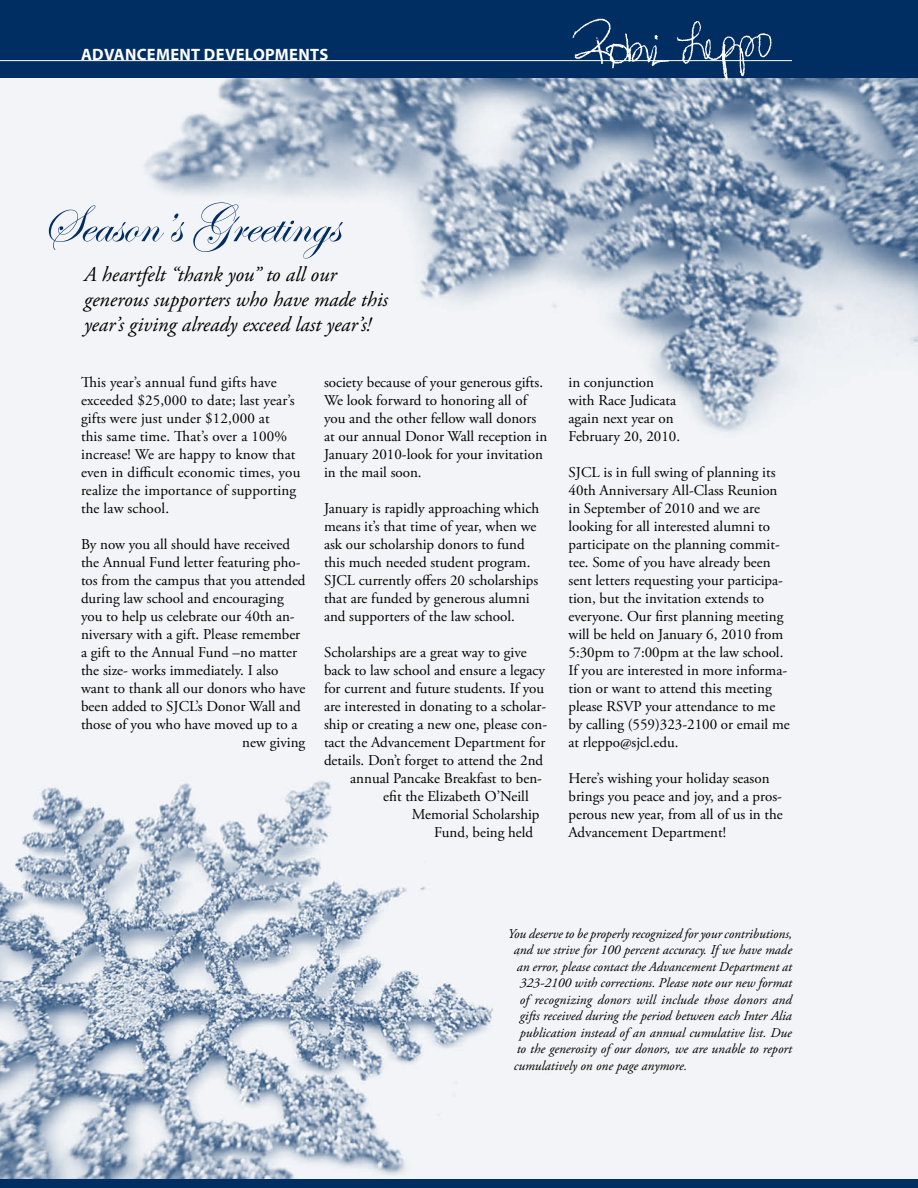
<style>
.page{position:relative;width:918px;height:1188px;background:#fff}
.page>*{position:absolute;margin:0;border:0;box-sizing:border-box;transform-origin:0 0}
.t1{font:54px "Edwardian Script ITC";color:#002d62}
.t2{font:italic 21px/25.2px "Adobe Garamond Pro";color:#000}
.t3{font:700 16.5px "Myriad Pro";letter-spacing:.02em;color:#fff}
.t4{font:15px/18px "Adobe Garamond Pro";letter-spacing:-.005em;color:#000}
.t5{font:italic 13.5px "Adobe Garamond Pro";color:#000}
</style>
<div class="page">
<img style="left:0;top:78px;width:918px;height:1101px">
<div style="left:0;top:0;width:918px;height:78px;background:#002d62"></div>
<img style="left:569px;top:18px;width:206px;height:63px">
<hr style="left:0;top:60px;width:792px;height:1px;background:#fff">
<div style="left:0;top:1179px;width:918px;height:9px;background:#002d62"></div>
<p class="t3" style="left:81px;top:44px;width:23px">ADVA</p>
<p class="t3" style="left:125px;top:44px;width:101px">NCEMENT DEVEL</p>
<p class="t3" style="left:253px;top:44px;width:77px">OPMENTS</p>
<h1 class="t1" style="left:42px;top:195px;width:299px">Season’s Greetings</h1>
<h2 class="t2" style="left:84px;top:262px;width:306px">A heartfelt “thank you” to all our generous supporters who have made this year’s giving already exceed last year’s!</h2>
<p class="t4" style="left:81px;top:374px;width:221px">This year’s annual fund gifts have exceeded $25,000 to date; last year’s gifts were just under $12,000 at<br>this same time. That’s over a 100% increase! We are happy to know that even in difficult economic times, you realize the importance of supporting the law school.</p>
<p class="t4" style="left:81px;top:536px;width:211px">By now you all should have received</p>
<p class="t4" style="left:81px;top:554px;width:221px">the Annual Fund letter featuring pho-</p>
<p class="t4" style="left:81px;top:572px;width:226px">tos from the campus that you attended</p>
<p class="t4" style="left:81px;top:590px;width:204px">during law school and encouraging</p>
<p class="t4" style="left:81px;top:608px;width:215px">you to help us celebrate our 40th an-</p>
<p class="t4" style="left:81px;top:626px;width:221px">niversary with a gift. Please remember</p>
<p class="t4" style="left:81px;top:644px;width:218px">a gift to the Annual Fund –no matter</p>
<p class="t4" style="left:81px;top:662px;width:199px">the size- works immediately. I also</p>
<p class="t4" style="left:81px;top:680px;width:226px">want to thank all our donors who have</p>
<p class="t4" style="left:81px;top:698px;width:221px">been added to SJCL’s Donor Wall and</p>
<p class="t4" style="left:81px;top:716px;width:218px">those of you who have moved up to a</p>
<p class="t4" style="left:242px;top:734px;width:65px">new giving</p>
<p class="t4" style="left:324px;top:374px;width:225px">society because of your generous gifts.<br>We look forward to honoring all of you and the other fellow wall donors at our annual Donor Wall reception in January 2010-look for your invitation in the mail soon.</p>
<p class="t4" style="left:324px;top:500px;width:217px">January is rapidly approaching which means it’s that time of year, when we ask our scholarship donors to fund this much needed student program.<br>SJCL currently offers 20 scholarships that are funded by generous alumni and supporters of the law school.</p>
<p class="t4" style="left:324px;top:644px;width:204px">Scholarships are a great way to give</p>
<p class="t4" style="left:324px;top:662px;width:223px">back to law school and ensure a legacy</p>
<p class="t4" style="left:324px;top:680px;width:222px">for current and future students. If you</p>
<p class="t4" style="left:324px;top:698px;width:224px">are interested in donating to a scholar-</p>
<p class="t4" style="left:324px;top:716px;width:225px">ship or creating a new one, please con-</p>
<p class="t4" style="left:324px;top:734px;width:223px">tact the Advancement Department for</p>
<p class="t4" style="left:324px;top:752px;width:221px">details. Don’t forget to attend the 2nd</p>
<p class="t4" style="left:350px;top:770px;width:193px">annual Pancake Breakfast to ben-</p>
<p class="t4" style="left:383px;top:788px;width:147px">efit the Elizabeth O’Neill</p>
<p class="t4" style="left:412px;top:806px;width:129px">Memorial Scholarship</p>
<p class="t4" style="left:434px;top:824px;width:101px">Fund, being held</p>
<p class="t4" style="left:568px;top:374px;width:113px">in conjunction with Race Judicata again next year on<br>February 20, 2010.</p>
<p class="t4" style="left:568px;top:464px;width:223px">SJCL is in full swing of planning its 40th Anniversary All-Class Reunion in September of 2010 and we are looking for all interested alumni to participate on the planning commit&shy;tee. Some of you have already been sent letters requesting your participa&shy;tion, but the invitation extends to everyone. Our first planning meeting will be held on January 6, 2010 from 5:30pm to 7:00pm at the law school.<br>If you are interested in more informa&shy;tion or want to attend this meeting please RSVP your attendance to me by calling (559)323-2100 or email me at rleppo@sjcl.edu.</p>
<p class="t4" style="left:568px;top:770px;width:216px">Here’s wishing your holiday season brings you peace and joy, and a pros&shy;perous new year, from all of us in the Advancement Department!</p>
<p class="t5" style="left:508px;top:926px;width:286px">You deserve to be properly recognized for your contributions,</p>
<p class="t5" style="left:514px;top:942px;width:280px">and we strive for 100 percent accuracy. If we have made</p>
<p class="t5" style="left:517px;top:959px;width:277px">an error, please contact the Advancement Department at</p>
<p class="t5" style="left:520px;top:975px;width:274px">323-2100 with corrections. Please note our new format</p>
<p class="t5" style="left:520px;top:992px;width:274px">of recognizing donors will include those donors and</p>
<p class="t5" style="left:520px;top:1008px;width:274px">gifts received during the period between each Inter Alia</p>
<p class="t5" style="left:520px;top:1025px;width:274px">publication instead of an annual cumulative list. Due</p>
<p class="t5" style="left:517px;top:1041px;width:277px">to the generosity of our donors, we are unable to report</p>
<p class="t5" style="left:514px;top:1058px;width:175px">cumulatively on one page anymore.</p>
</div>
